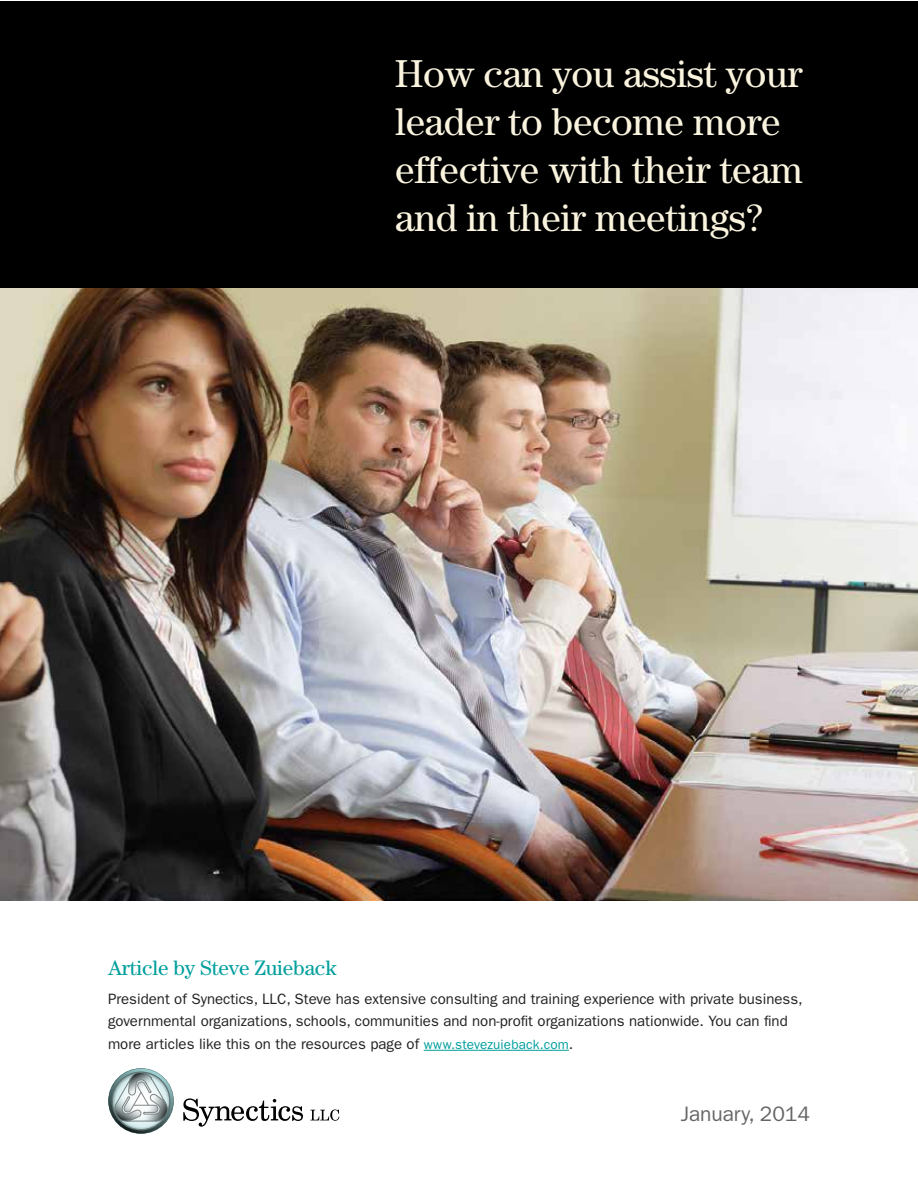
<style>
.page{position:relative;width:918px;height:1188px;background:#fff}
.page>*{position:absolute;margin:0;border:0;box-sizing:border-box;transform-origin:0 0}
.t1{font:39px/48px "Century";letter-spacing:-.01em;color:#faf4df}
.t2{font:21px "Century";letter-spacing:-.01em;color:#009f9d}
.t3{font:21px "ITC Franklin Gothic Std";letter-spacing:-.005em;color:#666}
.t4{font:15px/22.5px "ITC Franklin Gothic Std";color:#212121}
.s1{font-size:13.5px;color:#009f9d}
</style>
<div class="page">
<img style="left:0;top:287px;width:918px;height:613px">
<div style="left:0;top:1px;width:918px;height:286px;background:#000"></div>
<svg style="left:183px;top:1098px;width:120px;height:29px"></svg>
<svg style="left:310px;top:1109px;width:29px;height:12px"></svg>
<svg style="left:109px;top:1069px;width:64px;height:64px"></svg>
<hr style="left:424px;top:1050px;width:145px;height:1px;background:#009f9d">
<h1 class="t1" style="left:395px;top:49px;width:409px">How can you assist your leader to become more effective with their team and in their meetings?</h1>
<h2 class="t2" style="left:108px;top:955px;width:230px">Article by Steve Zuieback</h2>
<p class="t4" style="left:108px;top:988px;width:696px">President of Synectics, LLC, Steve has extensive consulting and training experience with private business, governmental organizations, schools, communities and non-profit organizations nationwide. You can find more articles like this on the resources page of <span class="s1">www.stevezuieback.com</span>.</p>
<h2 class="t3" style="left:681px;top:1101px;width:131px">January, 2014</h2>
</div>
